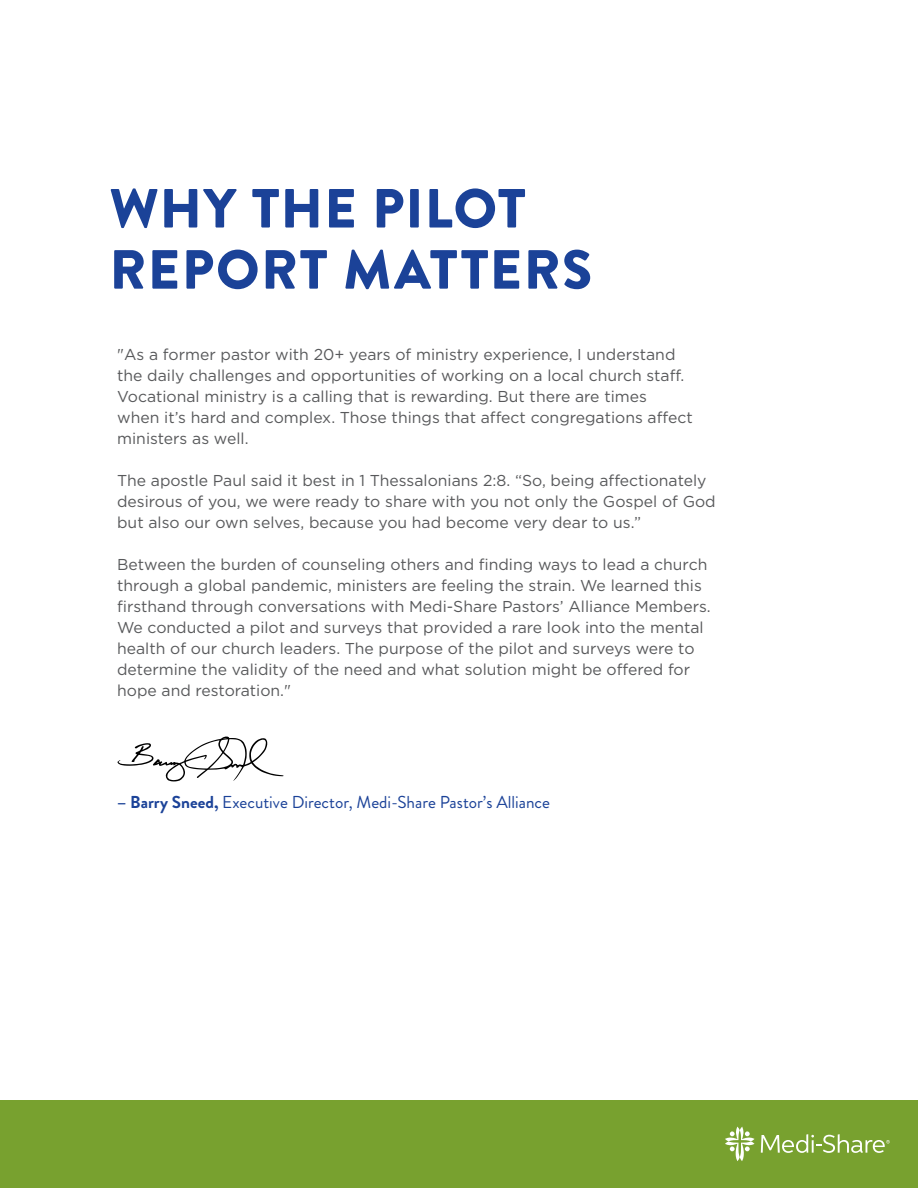
<style>
.page{position:relative;width:918px;height:1188px;background:#fff}
.page>*{position:absolute;margin:0;border:0;box-sizing:border-box;transform-origin:0 0}
.t1{font:900 55.05px/61.2px "Brandon Grotesque";letter-spacing:.025em;color:#1b4298}
.t2{font:17.25px "Brandon Grotesque";color:#1b4298}
.t3{font:15.75px/21px "Gotham";color:#58595b}
.s1{font-weight:700}
</style>
<div class="page">
<div style="left:0;top:1100px;width:918px;height:88px;background:#78a12f"></div>
<svg style="left:725px;top:1127px;width:29px;height:34px"></svg>
<svg style="left:761px;top:1134px;width:129px;height:19px"></svg>
<svg style="left:117px;top:736px;width:167px;height:45px"></svg>
<h1 class="t1" style="left:109px;top:179px;width:484px">WHY THE PILOT<br>REPORT MATTERS</h1>
<p class="t3" style="left:117px;top:344px;width:577px">"As a former pastor with 20+ years of ministry experience, I understand the daily challenges and opportunities of working on a local church staff.<br>Vocational ministry is a calling that is rewarding. But there are times when it’s hard and complex. Those things that affect congregations affect ministers as well.</p>
<p class="t3" style="left:117px;top:470px;width:600px">The apostle Paul said it best in 1 Thessalonians 2:8. “So, being affectionately desirous of you, we were ready to share with you not only the Gospel of God but also our own selves, because you had become very dear to us.”</p>
<p class="t3" style="left:117px;top:554px;width:595px">Between the burden of counseling others and finding ways to lead a church through a global pandemic, ministers are feeling the strain. We learned this firsthand through conversations with Medi-Share Pastors’ Alliance Members.<br>We conducted a pilot and surveys that provided a rare look into the mental health of our church leaders. The purpose of the pilot and surveys were to determine the validity of the need and what solution might be offered for hope and restoration."</p>
<p class="t2" style="left:117px;top:791px;width:434px"><span class="s1">– Barry Sneed,</span> Executive Director, Medi-Share Pastor’s Alliance</p>
</div>
